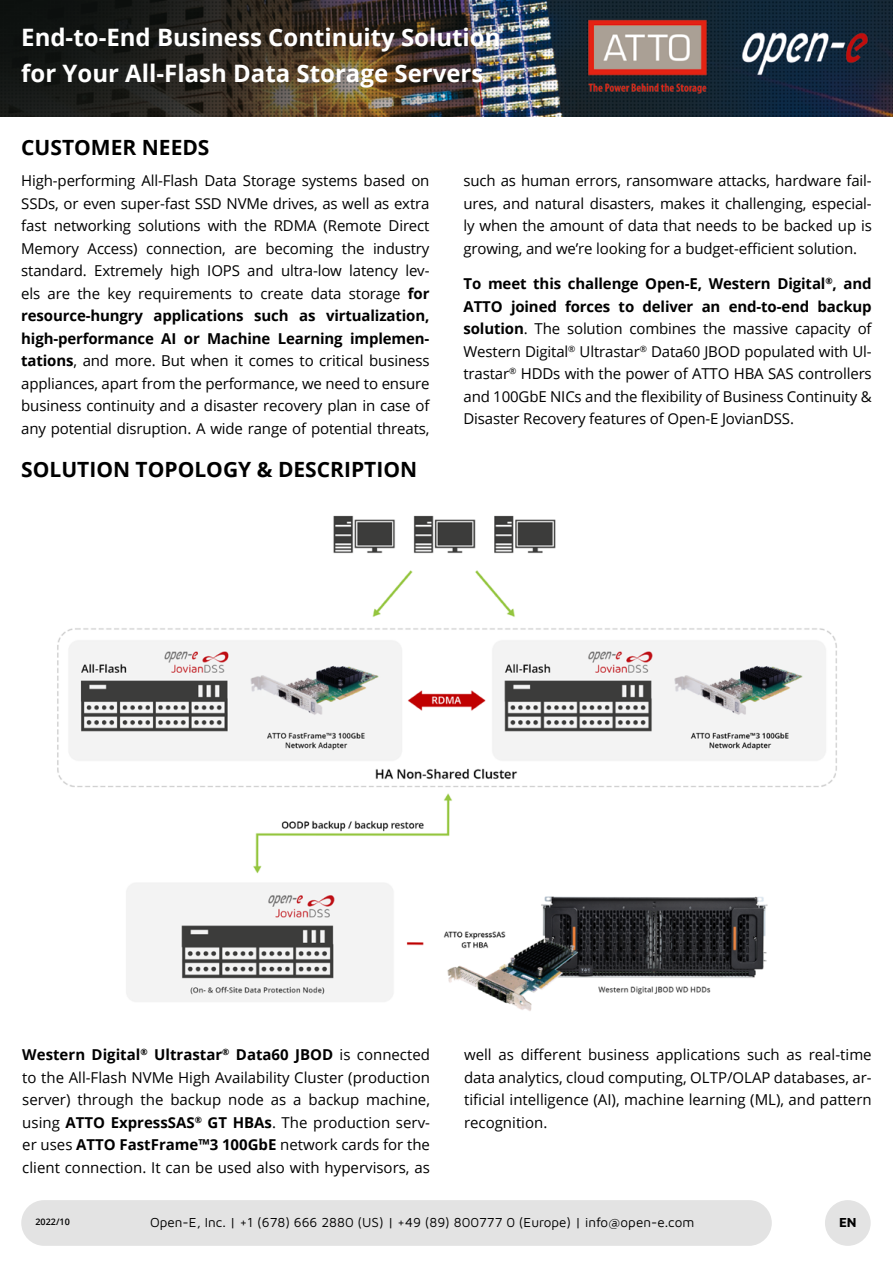
<style>
.page{position:relative;width:893px;height:1263px;background:#fff}
.page>*{position:absolute;margin:0;border:0;box-sizing:border-box;transform-origin:0 0}
.t1{font:700 24px/36px "Open Sans";color:#fff}
.t2{font:700 21px "Open Sans";color:#000}
.t3{font:15px/22.5px "Open Sans";letter-spacing:-.01em;color:#000;text-align:justify}
.t4{font:13.5px "Maven Pro";color:#000}
.t5{font:700 13.5px "Maven Pro";color:#000}
.t6{font:600 9px "Open Sans";color:#000}
.s1{font-weight:700}
</style>
<div class="page">
<img style="left:57px;top:515px;width:780px;height:496px">
<img style="left:0;top:0;width:893px;height:117px">
<div style="left:21px;top:1200px;width:751px;height:46px;background:#e3e3e3;border-radius:23px"></div>
<div style="left:825px;top:1200px;width:46px;height:46px;background:#e3e3e3;border-radius:50%"></div>
<h1 class="t1" style="left:21px;top:19px;width:481px">End-to-End Business Continuity Solution for Your All-Flash Data Storage Servers</h1>
<h2 class="t2" style="left:21px;top:132px;width:190px">CUSTOMER NEEDS</h2>
<p class="t3" style="left:21px;top:169px;width:410px">High-performing All-Flash Data Storage systems based on SSDs, or even super-fast SSD NVMe drives, as well as extra fast networking solutions with the RDMA (Remote Direct Memory Access) connection, are becoming the industry standard. Extremely high IOPS and ultra-low latency lev&shy;els are the key requirements to create data storage <span class="s1">for resource-hungry applications such as virtualization, high-performance AI or Machine Learning implemen&shy;tations</span>, and more. But when it comes to critical business appliances, apart from the performance, we need to ensure business continuity and a disaster recovery plan in case of any potential disruption. A wide range of potential threats,</p>
<p class="t3" style="left:463px;top:169px;width:410px">such as human errors, ransomware attacks, hardware fail&shy;ures, and natural disasters, makes it challenging, especial&shy;ly when the amount of data that needs to be backed up is growing, and we’re looking for a budget-efficient solution.</p>
<p class="t3" style="left:463px;top:272px;width:410px"><span class="s1">To meet this challenge Open-E, Western Digital</span><sup>®</sup><span class="s1">, and ATTO joined forces to deliver an end-to-end backup solution</span>. The solution combines the massive capacity of Western Digital<sup>®</sup> Ultrastar<sup>®</sup> Data60 JBOD populated with Ul&shy;trastar<sup>®</sup> HDDs with the power of ATTO HBA SAS controllers and 100GbE NICs and the flexibility of Business Continuity &amp; Disaster Recovery features of Open-E JovianDSS.</p>
<h2 class="t2" style="left:21px;top:455px;width:397px">SOLUTION TOPOLOGY &amp; DESCRIPTION</h2>
<p class="t3" style="left:22px;top:1043px;width:409px"><span class="s1">Western Digital</span><sup>®</sup> <span class="s1">Ultrastar</span><sup>®</sup> <span class="s1">Data60 JBOD</span> is connected to the All-Flash NVMe High Availability Cluster (production server) through the backup node as a backup machine, using <span class="s1">ATTO ExpressSAS</span><sup>®</sup> <span class="s1">GT HBAs</span>. The production serv&shy;er uses <span class="s1">ATTO FastFrame™3 100GbE</span> network cards for the client connection. It can be used also with hypervisors, as</p>
<p class="t3" style="left:464px;top:1043px;width:409px">well as different business applications such as real-time data analytics, cloud computing, OLTP/OLAP databases, ar&shy;tificial intelligence (AI), machine learning (ML), and pattern recognition.</p>
<p class="t6" style="left:36px;top:1215px;width:36px">2022/10</p>
<p class="t4" style="left:150px;top:1213px;width:546px">Open-E, Inc. | +1 (678) 666 2880 (US) | +49 (89) 800777 0 (Europe) | info@open-e.com</p>
<p class="t5" style="left:839px;top:1213px;width:19px">EN</p>
</div>
